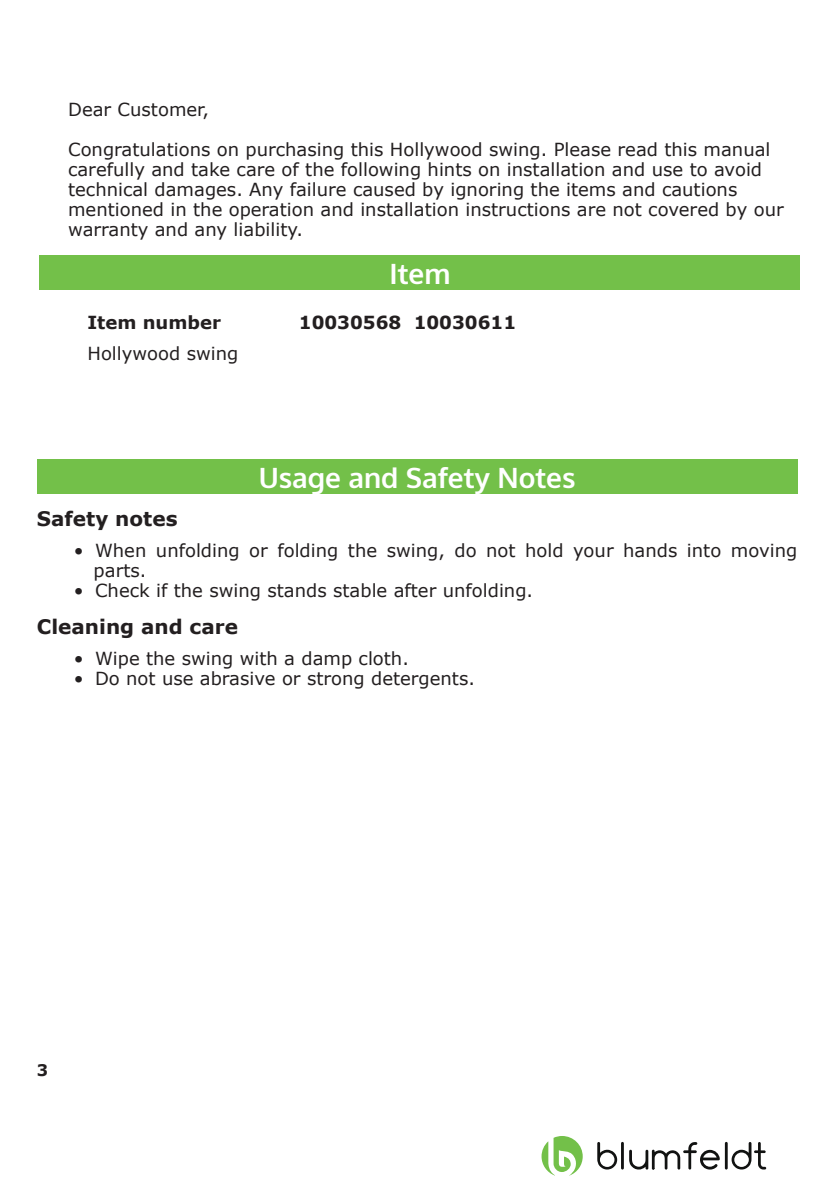
<style>
.page{position:relative;width:840px;height:1191px;background:#fff}
.page>*{position:absolute;margin:0;border:0;box-sizing:border-box;transform-origin:0 0}
.Super_Headline{font:700 28px "Oxygen";color:#fff}
.Überschrift_2{font:700 20px "Verdana";color:#231f20}
.Base_Text{font:18px/20px "Verdana";color:#231f20}
.Base_Text-2{font:700 18px "Verdana";color:#231f20}
.Page_Number{font:700 16px "Verdana";color:#231f20}
</style>
<div class="page">
<div style="left:40px;top:255px;width:759px;height:34px;background:#73c049"></div>
<div style="left:37px;top:459px;width:760px;height:34px;background:#73c049"></div>
<svg style="left:597px;top:1142px;width:19px;height:27px"></svg>
<hr style="left:620px;top:1141px;width:3px;height:28px;background:#111211">
<hr style="left:724px;top:1141px;width:3px;height:28px;background:#111211">
<svg style="left:731px;top:1142px;width:34px;height:27px"></svg>
<svg style="left:629px;top:1142px;width:90px;height:27px"></svg>
<svg style="left:541px;top:1136px;width:41px;height:39px"></svg>
<p class="Base_Text" style="left:68px;top:99px;width:142px">Dear Customer,</p>
<p class="Base_Text" style="left:68px;top:139px;width:716px">Congratulations on purchasing this Hollywood swing. Please read this manual carefully and take care of the following hints on installation and use to avoid technical damages. Any failure caused by ignoring the items and cautions mentioned in the operation and installation instructions are not covered by our warranty and any liability.</p>
<p class="Super_Headline" style="left:389px;top:256px;width:63px">Item</p>
<p class="Base_Text-2" style="left:87px;top:310px;width:135px">Item number</p>
<p class="Base_Text-2" style="left:299px;top:310px;width:219px">10030568 10030611</p>
<p class="Base_Text" style="left:87px;top:343px;width:152px">Hollywood swing</p>
<p class="Super_Headline" style="left:258px;top:460px;width:318px">Usage and Safety Notes</p>
<p class="Überschrift_2" style="left:37px;top:504px;width:142px">Safety notes</p>
<p class="Base_Text" style="left:94px;top:540px;width:704px;text-indent:-20px">• When unfolding or folding the swing, do not hold your hands into moving parts.</p>
<p class="Base_Text" style="left:74px;top:580px;width:460px">• Check if the swing stands stable after unfolding.</p>
<p class="Überschrift_2" style="left:37px;top:612px;width:202px">Cleaning and care</p>
<p class="Base_Text" style="left:74px;top:648px;width:336px">• Wipe the swing with a damp cloth.</p>
<p class="Base_Text" style="left:74px;top:668px;width:402px">• Do not use abrasive or strong detergents.</p>
<p class="Page_Number" style="left:37px;top:1058px;width:13px">3</p>
</div>
